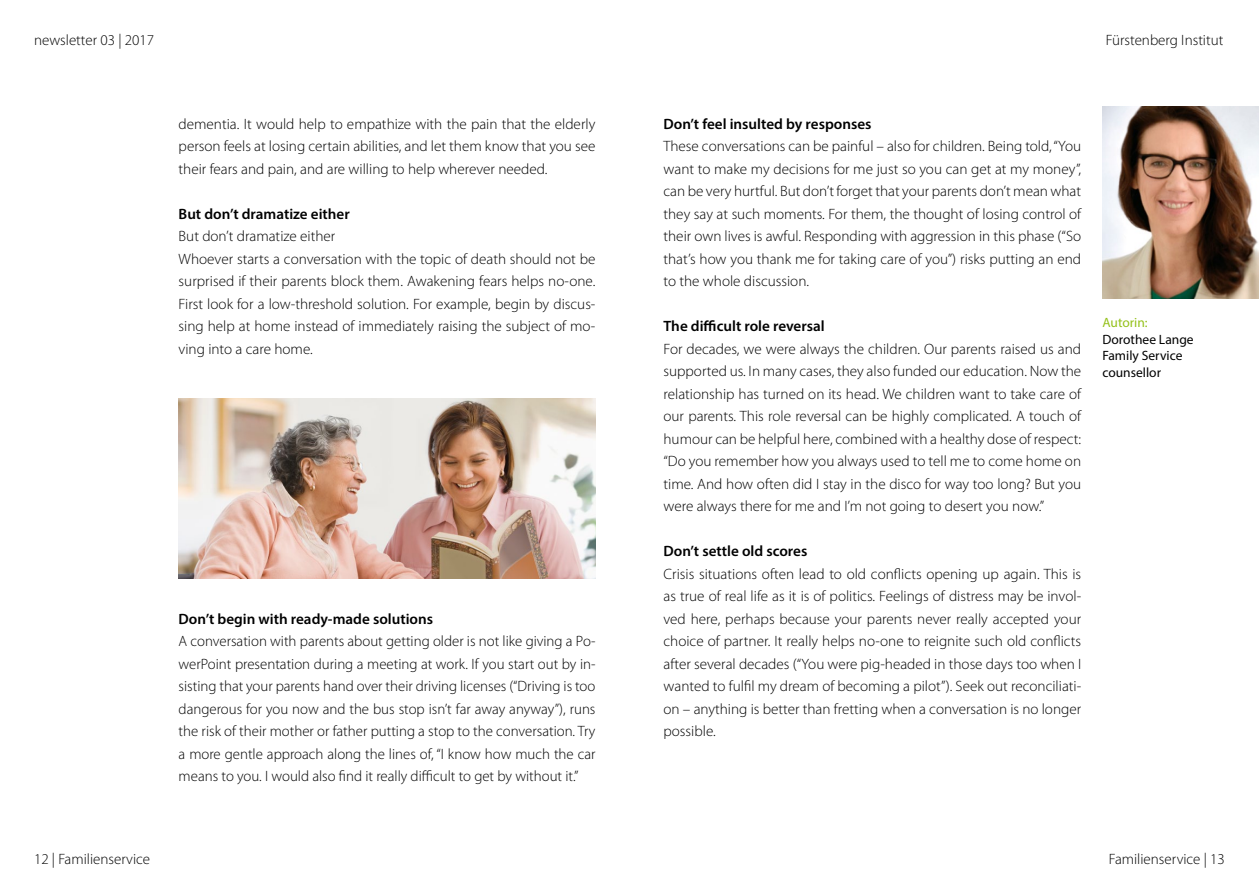
<style>
.page{position:relative;width:1259px;height:893px;background:#fff}
.page>*{position:absolute;margin:0;border:0;box-sizing:border-box;transform-origin:0 0}
.t1{font:300 15px/22.5px "Myriad Pro";color:#000;text-align:justify}
.t2{font:600 15px "Myriad Pro";color:#000}
.t3{font:13.5px/16.5px "Myriad Pro";color:#000}
.t4{font:13.5px "Myriad Pro";color:#94c11a}
</style>
<div class="page">
<img style="left:1102px;top:106px;width:157px;height:192px">
<img style="left:179px;top:399px;width:416px;height:180px">
<p class="t1" style="left:34px;top:29px;width:122px">newsletter 03 | 2017</p>
<p class="t1" style="left:1105px;top:29px;width:119px">Fürstenberg Institut</p>
<p class="t1" style="left:179px;top:113px;width:418px">dementia. It would help to empathize with the pain that the elderly person feels at losing certain abilities, and let them know that you see their fears and pain, and are willing to help wherever needed.</p>
<p class="t2" style="left:179px;top:204px;width:173px">But don’t dramatize either</p>
<p class="t1" style="left:179px;top:225px;width:418px;text-align:left">But don’t dramatize either<br>Whoever starts a conversation with the topic of death should not be surprised if their parents block them. Awakening fears helps no-one.<br>First look for a low-threshold solution. For example, begin by discus&shy;sing help at home instead of immediately raising the subject of mo&shy;ving into a care home.</p>
<p class="t2" style="left:179px;top:609px;width:256px">Don’t begin with ready-made solutions</p>
<p class="t1" style="left:179px;top:630px;width:418px">A conversation with parents about getting older is not like giving a Po&shy;werPoint presentation during a meeting at work. If you start out by in&shy;sisting that your parents hand over their driving licenses (“Driving is too dangerous for you now and the bus stop isn’t far away anyway”), runs the risk of their mother or father putting a stop to the conversation. Try a more gentle approach along the lines of, “I know how much the car means to you. I would also find it really difficult to get by without it.”</p>
<p class="t2" style="left:663px;top:114px;width:209px">Don’t feel insulted by responses</p>
<p class="t1" style="left:663px;top:135px;width:419px">These conversations can be painful – also for children. Being told, “You want to make my decisions for me just so you can get at my money”, can be very hurtful. But don’t forget that your parents don’t mean what they say at such moments. For them, the thought of losing control of their own lives is awful. Responding with aggression in this phase (“So that’s how you thank me for taking care of you”) risks putting an end to the whole discussion.</p>
<p class="t2" style="left:663px;top:317px;width:163px">The difficult role reversal</p>
<p class="t1" style="left:663px;top:338px;width:419px">For decades, we were always the children. Our parents raised us and supported us. In many cases, they also funded our education. Now the relationship has turned on its head. We children want to take care of our parents. This role reversal can be highly complicated. A touch of humour can be helpful here, combined with a healthy dose of respect: “Do you remember how you always used to tell me to come home on time. And how often did I stay in the disco for way too long? But you were always there for me and I’m not going to desert you now.”</p>
<p class="t2" style="left:663px;top:542px;width:145px">Don’t settle old scores</p>
<p class="t1" style="left:663px;top:563px;width:419px">Crisis situations often lead to old conflicts opening up again. This is as true of real life as it is of politics. Feelings of distress may be invol&shy;ved here, perhaps because your parents never really accepted your choice of partner. It really helps no-one to reignite such old conflicts after several decades (“You were pig-headed in those days too when I wanted to fulfil my dream of becoming a pilot”). Seek out reconciliati&shy;on – anything is better than fretting when a conversation is no longer possible.</p>
<p class="t4" style="left:1102px;top:314px;width:47px">Autorin:</p>
<p class="t3" style="left:1102px;top:331px;width:93px">Dorothee Lange<br>Family Service counsellor</p>
<p class="t1" style="left:34px;top:848px;width:118px">12 | Familienservice</p>
<p class="t1" style="left:1108px;top:848px;width:118px">Familienservice | 13</p>
</div>
